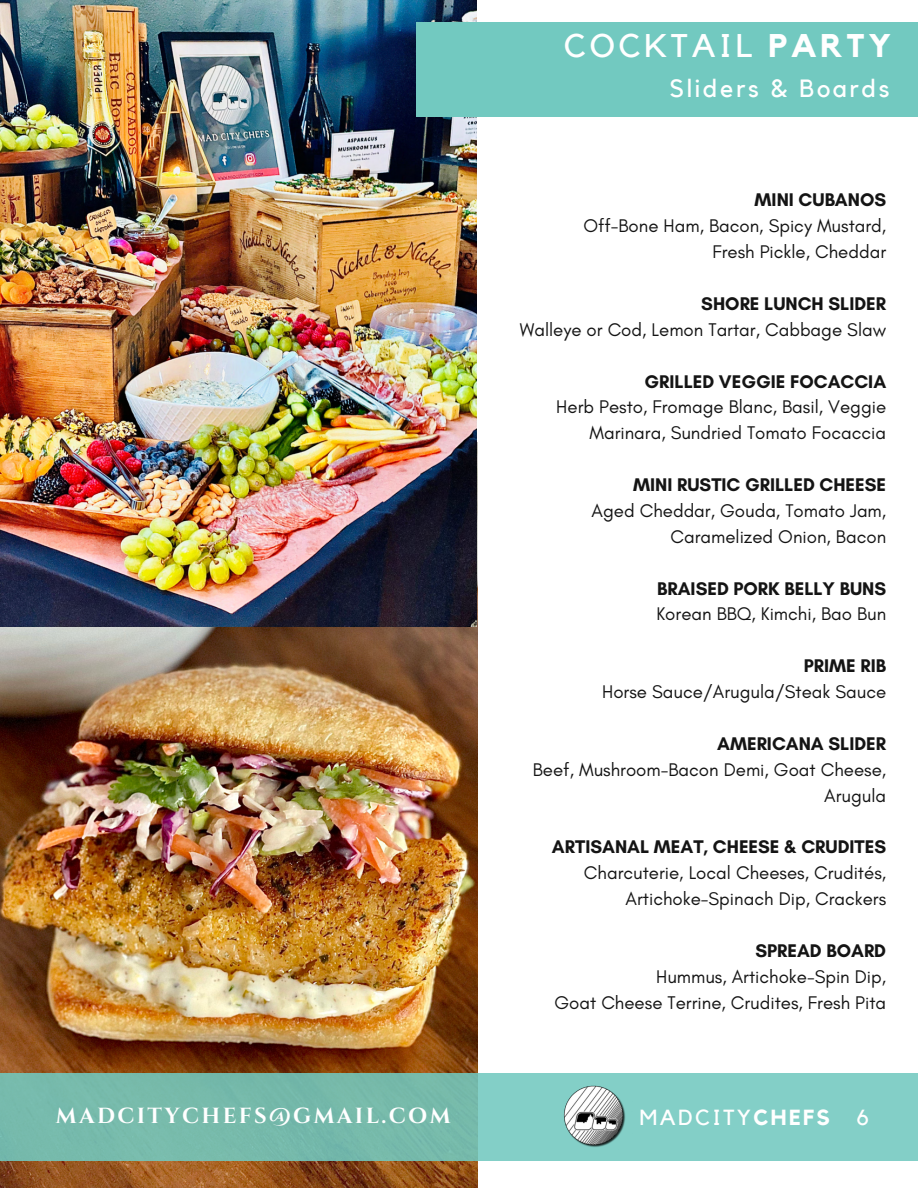
<style>
.page{position:relative;width:918px;height:1188px;background:#fff}
.page>*{position:absolute;margin:0;border:0;box-sizing:border-box;transform-origin:0 0}
.t1{font:32.7px "Kollektif";letter-spacing:.11em;color:#fff}
.t2{font:24.9px "Kollektif";letter-spacing:.11em;color:#fff}
.t3{font:700 21.75px "Cinzel";letter-spacing:.11em;color:#fff}
.t4{font:21.75px "Kollektif";letter-spacing:.11em;color:#fff}
.t5{font:18.6px/25.8px "Glacial Indifference";color:#141414;text-align:right}
.t6{font:700 18.6px "Glacial Indifference";color:#141414}
.s1{font-weight:700}
</style>
<div class="page">
<img style="left:0;top:627px;width:477px;height:561px">
<img style="left:0;top:0;width:477px;height:627px">
<svg style="left:0;top:1073px;width:918px;height:88px;background:#7bc3b7"></svg>
<img style="left:556px;top:1086px;width:77px;height:64px">
<div style="left:416px;top:23px;width:502px;height:94px;background:#72c9c0"></div>
<h1 class="t1" style="left:564px;top:31px;width:329px">COCKTAIL <span class="s1">PARTY</span></h1>
<h2 class="t2" style="left:670px;top:77px;width:221px">Sliders &amp; Boards</h2>
<p class="t6" style="left:755px;top:189px;width:133px">MINI CUBANOS</p>
<p class="t5" style="left:583px;top:213px;width:304px">Off-Bone Ham, Bacon, Spicy Mustard,<br>Fresh Pickle, Cheddar</p>
<p class="t6" style="left:701px;top:292px;width:186px">SHORE LUNCH SLIDER</p>
<p class="t5" style="left:520px;top:316px;width:368px">Walleye or Cod, Lemon Tartar, Cabbage Slaw</p>
<p class="t6" style="left:645px;top:370px;width:243px">GRILLED VEGGIE FOCACCIA</p>
<p class="t5" style="left:556px;top:394px;width:331px">Herb Pesto, Fromage Blanc, Basil, Veggie<br>Marinara, Sundried Tomato Focaccia</p>
<p class="t6" style="left:633px;top:473px;width:255px">MINI RUSTIC GRILLED CHEESE</p>
<p class="t5" style="left:592px;top:497px;width:296px">Aged Cheddar, Gouda, Tomato Jam,<br>Caramelized Onion, Bacon</p>
<p class="t6" style="left:657px;top:577px;width:231px">BRAISED PORK BELLY BUNS</p>
<p class="t5" style="left:656px;top:601px;width:231px">Korean BBQ, Kimchi, Bao Bun</p>
<p class="t6" style="left:804px;top:654px;width:84px">PRIME RIB</p>
<p class="t5" style="left:602px;top:679px;width:286px">Horse Sauce/Arugula/Steak Sauce</p>
<p class="t6" style="left:717px;top:732px;width:171px">AMERICANA SLIDER</p>
<p class="t5" style="left:533px;top:756px;width:355px">Beef, Mushroom-Bacon Demi, Goat Cheese,<br>Arugula</p>
<p class="t6" style="left:552px;top:836px;width:336px">ARTISANAL MEAT, CHEESE &amp; CRUDITES</p>
<p class="t5" style="left:584px;top:860px;width:304px">Charcuterie, Local Cheeses, Crudités,<br>Artichoke-Spinach Dip, Crackers</p>
<p class="t6" style="left:755px;top:939px;width:132px">SPREAD BOARD</p>
<p class="t5" style="left:554px;top:963px;width:333px">Hummus, Artichoke-Spin Dip,<br>Goat Cheese Terrine, Crudites, Fresh Pita</p>
<p class="t3" style="left:56px;top:1102px;width:396px">MADCITYCHEFS@GMAIL.COM</p>
<p class="t4" style="left:639px;top:1107px;width:231px">MADCITY<span class="s1">CHEFS</span> 6</p>
</div>
